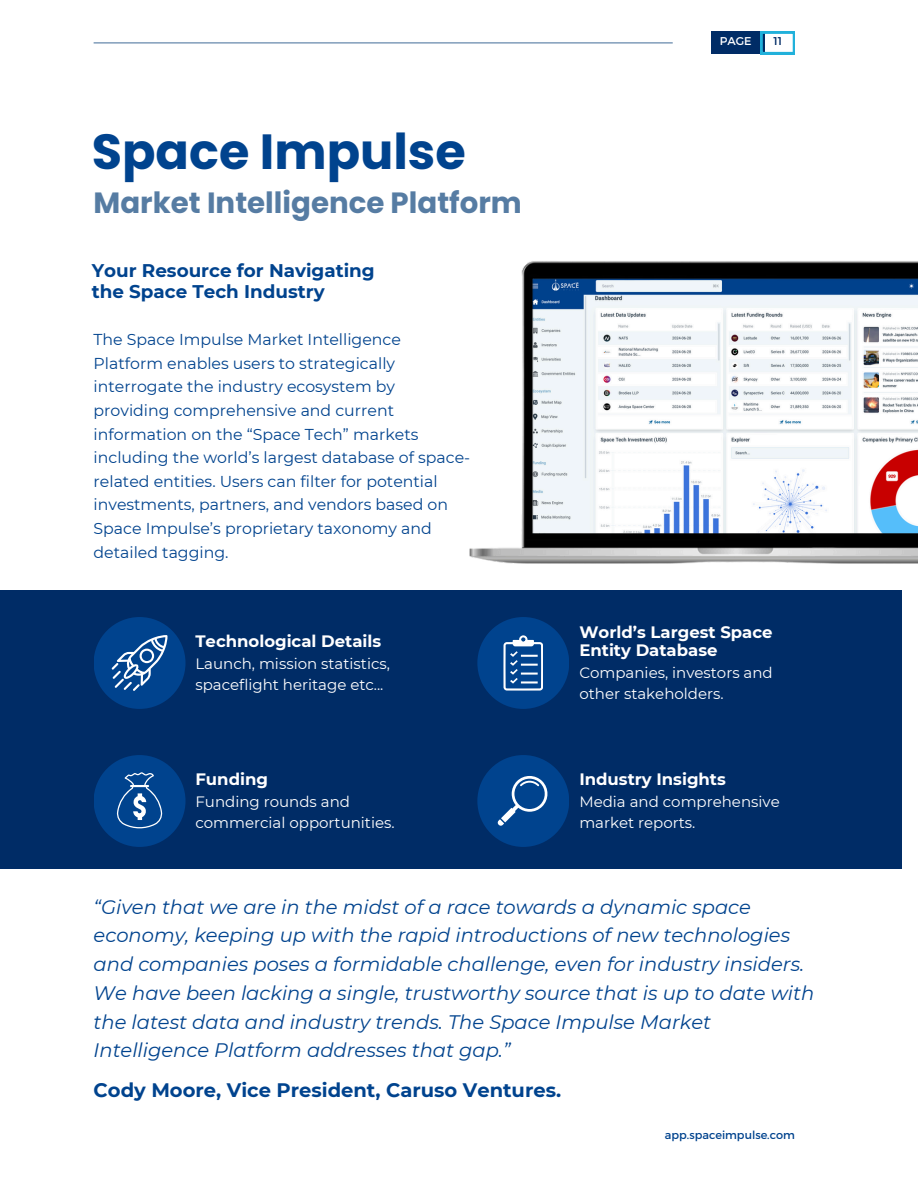
<style>
.page{position:relative;width:918px;height:1188px;background:#fff}
.page>*{position:absolute;margin:0;border:0;box-sizing:border-box;transform-origin:0 0}
.t1{font:700 49.35px "Poppins";color:#00438e}
.t2{font:700 29.25px "Poppins";color:#567ca3}
.t3{font:italic 19.5px/28.8px "Montserrat";color:#00438e}
.t4{font:700 19.5px "Montserrat";color:#00438e}
.t5{font:700 18.3px/20.1px "Montserrat";color:#00438e}
.t6{font:700 16.5px/18px "Montserrat";color:#fff}
.t7{font:15.75px/23.7px "Montserrat";color:#00438e}
.t8{font:15px/21.3px "Montserrat";color:#fff}
.t9{font:11.25px "Montserrat";color:#00438e}
.t10{font:11.25px "Montserrat";color:#fff}
.t11{font:11.25px "Montserrat";color:#002c66}
</style>
<div class="page">
<div style="left:711px;top:32px;width:54px;height:22px;background:#002c66"></div>
<svg style="left:761px;top:32px;width:34px;height:22px"></svg>
<div style="left:0;top:590px;width:901px;height:278px;background:#002c66"></div>
<img style="left:470px;top:261px;width:448px;height:302px">
<hr style="left:94px;top:42px;width:579px;height:1px;background:#567ca3">
<div style="left:94px;top:617px;width:92px;height:92px;background:#00438e;border-radius:50%"></div>
<div style="left:94px;top:755px;width:92px;height:92px;background:#00438e;border-radius:50%"></div>
<div style="left:477px;top:617px;width:92px;height:92px;background:#00438e;border-radius:50%"></div>
<div style="left:477px;top:755px;width:92px;height:92px;background:#00438e;border-radius:50%"></div>
<svg style="left:497px;top:776px;width:51px;height:50px"></svg>
<svg style="left:112px;top:635px;width:56px;height:56px"></svg>
<svg style="left:116px;top:772px;width:47px;height:57px"></svg>
<svg style="left:503px;top:635px;width:40px;height:55px"></svg>
<h5 class="t1" style="left:92px;top:117px;width:376px">Space Impulse</h5>
<h6 class="t2" style="left:94px;top:183px;width:430px">Market Intelligence Platform</h6>
<h1 class="t5" style="left:92px;top:261px;width:284px">Your Resource for Navigating the Space Tech Industry</h1>
<p class="t7" style="left:94px;top:328px;width:378px">The Space Impulse Market Intelligence Platform enables users to strategically interrogate the industry ecosystem by providing comprehensive and current information on the “Space Tech” markets including the world’s largest database of space&shy;related entities. Users can filter for potential investments, partners, and vendors based on Space Impulse’s proprietary taxonomy and detailed tagging.</p>
<p class="t6" style="left:195px;top:632px;width:187px">Technological Details</p>
<h5 class="t8" style="left:195px;top:653px;width:196px">Launch, mission statistics, spaceflight heritage etc...</h5>
<h5 class="t6" style="left:195px;top:770px;width:74px">Funding</h5>
<h6 class="t8" style="left:195px;top:791px;width:201px">Funding rounds and commercial opportunities.</h6>
<h2 class="t10" style="left:720px;top:34px;width:33px">PAGE</h2>
<p class="t11" style="left:773px;top:34px;width:10px">11</p>
<h6 class="t6" style="left:579px;top:623px;width:195px">World’s Largest Space<br>Entity Database</h6>
<p class="t8" style="left:579px;top:662px;width:195px">Companies, investors and other stakeholders.</p>
<p class="t6" style="left:579px;top:770px;width:148px">Industry Insights</p>
<h5 class="t8" style="left:579px;top:791px;width:202px">Media and comprehensive market reports.</h5>
<h6 class="t3" style="left:94px;top:892px;width:722px">“Given that we are in the midst of a race towards a dynamic space economy, keeping up with the rapid introductions of new technologies and companies poses a formidable challenge, even for industry insiders.<br>We have been lacking a single, trustworthy source that is up to date with the latest data and industry trends. The Space Impulse Market Intelligence Platform addresses that gap.”</h6>
<p class="t4" style="left:94px;top:1079px;width:469px">Cody Moore, Vice President, Caruso Ventures.</p>
<h3 class="t9" style="left:665px;top:1127px;width:131px">app.spaceimpulse.com</h3>
</div>
